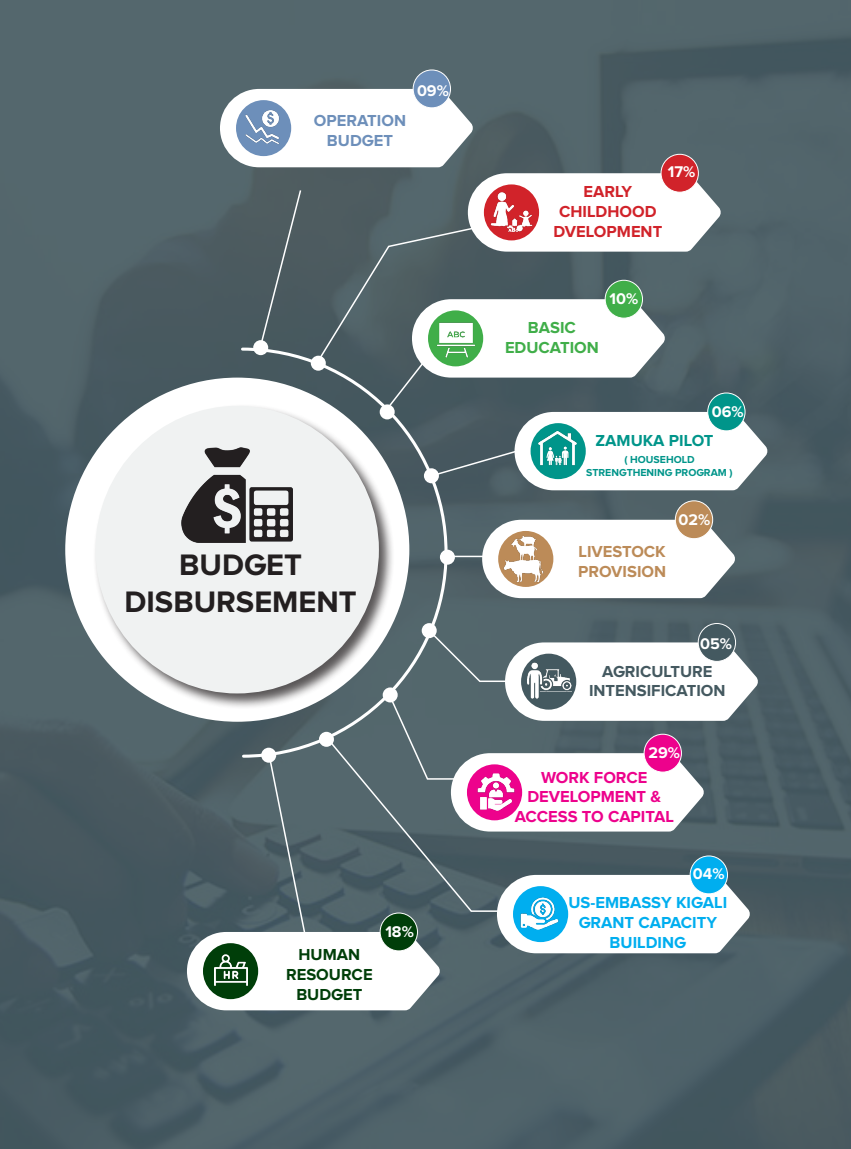
<style>
.page{position:relative;width:851px;height:1149px;background:#fff}
.page>*{position:absolute;margin:0;border:0;box-sizing:border-box;transform-origin:0 0}
.Chapter_Head{font:700 30.75px "Proxima Nova A";color:#231f20}
.Chapter_Head-2{font:700 16.5px/19.8px "Proxima Nova A";color:#00aeef;text-align:center}
.Chapter_Head-3{font:700 16.5px/19.8px "Proxima Nova A";color:#ed028c;text-align:center}
.Chapter_Head-4{font:700 16.5px/19.8px "Proxima Nova A";color:#445960;text-align:center}
.Chapter_Head-5{font:700 16.5px/19.8px "Proxima Nova A";color:#d1232a;text-align:center}
.Chapter_Head-6{font:700 16.5px/19.8px "Proxima Nova A";color:#003e09;text-align:center}
.Chapter_Head-7{font:700 16.5px/19.8px "Proxima Nova A";color:#bc8b58}
.Chapter_Head-8{font:700 16.5px/19.8px "Proxima Nova A";color:#6d8fba;text-align:center}
.Chapter_Head-9{font:700 16.5px/19.8px "Proxima Nova A";color:#40ae49;text-align:center}
.Chapter_Head-10{font:700 16.5px "Proxima Nova A";color:#00958a}
.Chapter_Head-11{font:700 16.05px "Proxima Nova A";color:#fff}
.Chapter_Head-12{font:700 10.5px/12.6px "Proxima Nova A";color:#00958a;text-align:center}
</style>
<div class="page">
<div style="left:0;top:0;width:850px;height:1148px;background:linear-gradient(to right,#4e6167,#4e6168)"></div>
<div style="left:65px;top:377px;width:344px;height:344px;background:#fff;border-radius:50%"></div>
<div style="left:93px;top:403px;width:301px;height:306px;background:#231f20;opacity:.75"></div>
<div style="left:95px;top:406px;width:284px;height:287px;background:#f0f2f2;border-radius:50%"></div>
<svg style="left:239px;top:346px;width:210px;height:281px"></svg>
<div style="left:253px;top:340px;width:15px;height:15px;background:#fff;border-radius:50%"></div>
<div style="left:311px;top:355px;width:15px;height:15px;background:#fff;border-radius:50%"></div>
<svg style="left:220px;top:89px;width:253px;height:78px"></svg>
<svg style="left:482px;top:519px;width:253px;height:79px"></svg>
<div style="left:236px;top:100px;width:55px;height:56px;background:#6d8fba;border-radius:50%"></div>
<div style="left:498px;top:531px;width:55px;height:55px;background:#bc8b58;border-radius:50%"></div>
<div style="left:412px;top:69px;width:39px;height:39px;background:#6d8fba;border:1px solid #fff;border-radius:50%"></div>
<div style="left:674px;top:500px;width:39px;height:39px;background:#bc8b58;border:1px solid #fff;border-radius:50%"></div>
<svg style="left:697px;top:623px;width:39px;height:38px"></svg>
<hr style="left:446px;top:555px;width:37px;height:2px;background:#fff">
<svg style="left:187px;top:627px;width:571px;height:383px"></svg>
<div style="left:259px;top:188px;width:43px;height:159px;background:#4c5a5f"></div>
<div style="left:440px;top:549px;width:15px;height:15px;background:#fff;border-radius:50%"></div>
<div style="left:421px;top:623px;width:15px;height:15px;background:#fff;border-radius:50%"></div>
<div style="left:382px;top:687px;width:15px;height:15px;background:#fff;border-radius:50%"></div>
<div style="left:319px;top:731px;width:15px;height:15px;background:#fff;border-radius:50%"></div>
<div style="left:261px;top:747px;width:15px;height:15px;background:#fff;border-radius:50%"></div>
<img style="left:498px;top:533px;width:50px;height:50px">
<img style="left:519px;top:893px;width:40px;height:40px">
<img style="left:214px;top:953px;width:33px;height:33px">
<img style="left:477px;top:773px;width:37px;height:37px">
<img style="left:527px;top:658px;width:44px;height:44px">
<svg style="left:317px;top:173px;width:450px;height:317px"></svg>
<div style="left:484px;top:184px;width:55px;height:56px;background:#d1232a;border-radius:50%"></div>
<div style="left:660px;top:154px;width:38px;height:38px;background:#d1232a;border:1px solid #fff;border-radius:50%"></div>
<img style="left:486px;top:186px;width:50px;height:50px">
<img style="left:243px;top:108px;width:37px;height:36px">
<img style="left:436px;top:320px;width:39px;height:39px">
<img style="left:536px;top:427px;width:43px;height:42px">
<img style="left:182px;top:448px;width:110px;height:94px">
<p class="Chapter_Head-8" style="left:314px;top:110px;width:94px">OPERATION<br>BUDGET</p>
<p class="Chapter_Head-11" style="left:417px;top:82px;width:33px">09%</p>
<p class="Chapter_Head" style="left:179px;top:547px;width:124px">BUDGET</p>
<p class="Chapter_Head" style="left:124px;top:584px;width:234px">DISBURSEMENT</p>
<p class="Chapter_Head-6" style="left:286px;top:944px;width:88px">HUMAN<br>RESOURCE<br>BUDGET</p>
<p class="Chapter_Head-11" style="left:385px;top:922px;width:30px">18%</p>
<p class="Chapter_Head-11" style="left:667px;top:163px;width:29px">17%</p>
<p class="Chapter_Head-5" style="left:553px;top:181px;width:110px">EARLY<br>CHILDHOOD<br>DVELOPMENT</p>
<p class="Chapter_Head-9" style="left:505px;top:317px;width:95px">BASIC<br>EDUCATION</p>
<p class="Chapter_Head-11" style="left:609px;top:290px;width:30px">10%</p>
<p class="Chapter_Head-11" style="left:711px;top:402px;width:33px">06%</p>
<p class="Chapter_Head-10" style="left:595px;top:431px;width:120px">ZAMUKA PILOT</p>
<p class="Chapter_Head-12" style="left:586px;top:453px;width:148px">( HOUSEHOLD<br>STRENGTHENING PROGRAM )</p>
<p class="Chapter_Head-7" style="left:578px;top:541px;width:90px">LIVESTOCK<br>PROVISION</p>
<p class="Chapter_Head-11" style="left:678px;top:510px;width:33px">02%</p>
<p class="Chapter_Head-11" style="left:700px;top:634px;width:33px">05%</p>
<p class="Chapter_Head-4" style="left:589px;top:660px;width:138px">AGRICULTURE<br>INTENSIFICATION</p>
<p class="Chapter_Head-11" style="left:648px;top:743px;width:33px">29%</p>
<p class="Chapter_Head-3" style="left:514px;top:766px;width:160px">WORK FORCE<br>DEVELOPMENT &amp;<br>ACCESS TO CAPITAL</p>
<p class="Chapter_Head-11" style="left:692px;top:864px;width:33px">04%</p>
<p class="Chapter_Head-2" style="left:568px;top:892px;width:160px">US-EMBASSY KIGALI<br>GRANT CAPACITY<br>BUILDING</p>
</div>
